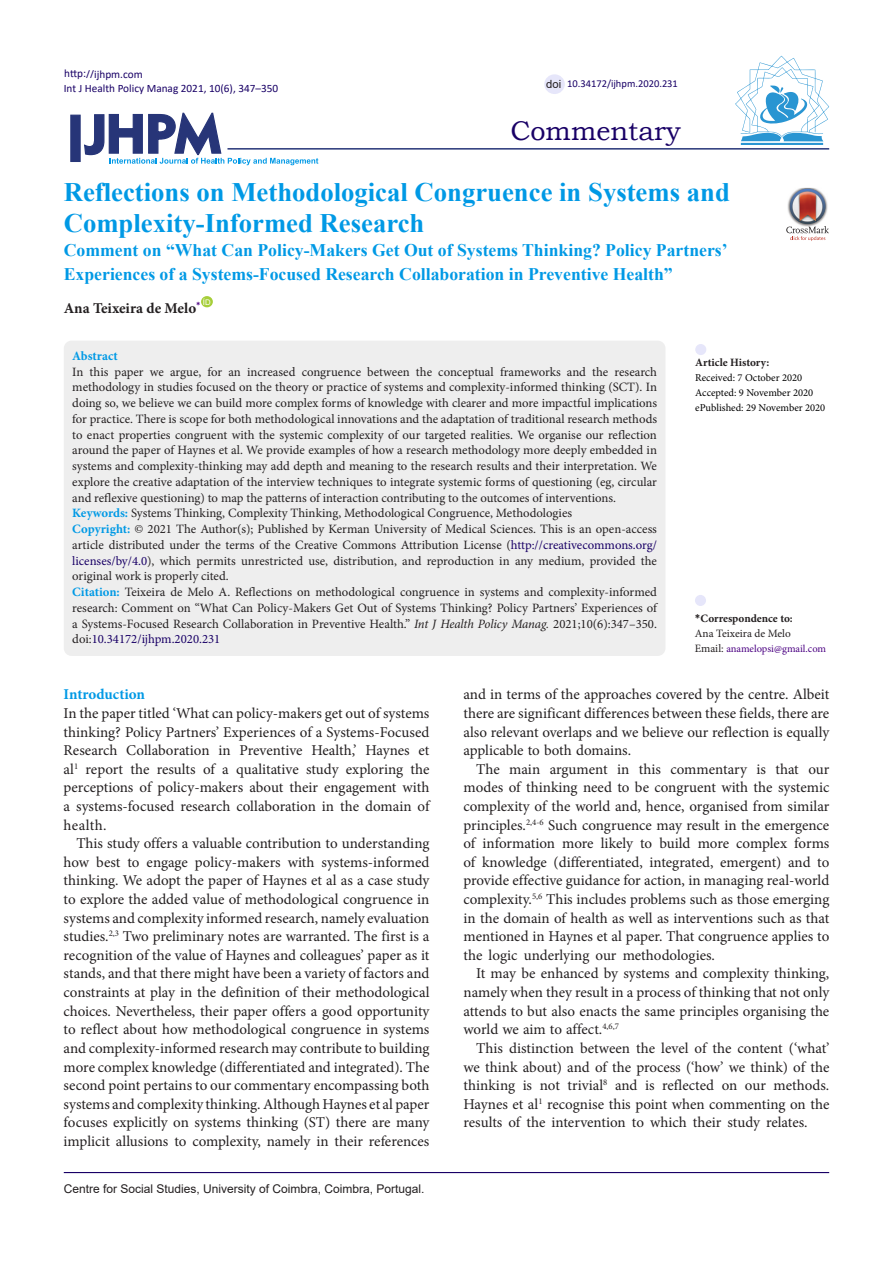
<style>
.page{position:relative;width:893px;height:1263px;background:#fff}
.page>*{position:absolute;margin:0;border:0;box-sizing:border-box;transform-origin:0 0}
.t1{font:27px "Bookman Old Style";color:#190066}
.Default{font:700 26.7px/31.5px "Times New Roman";color:#0099e5}
.Default-2{font:700 17.7px/24px "Times New Roman";color:#0099e5}
.t2{font:15px/18.6px "Minion Pro";color:#231f20;text-align:justify}
.Default-3{font:700 15px "Minion Pro";letter-spacing:-.005em;color:#231f20}
.t3{font:700 15px "Minion Pro";letter-spacing:-.005em;color:#0099e5}
.t4{font:12.75px/15.8px "Minion Pro";color:#231f20;text-align:justify}
.Default-4{font:700 12.75px "Minion Pro";color:#0099e5}
.t5{font:12px "Arial";color:#231f20}
.t6{font:11.25px "Calibri";color:#190066}
.t7{font:700 11.25px "Minion Pro";color:#231f20}
.t8{font:11.25px "Minion Pro";color:#231f20}
.t9{font:11.25px "Arial";color:#231f20}
.t10{font:10.5px "Minion Pro";color:#000}
.t11{font:10.5px "Minion Pro";letter-spacing:-.005em;color:#4b0082}
.t12{font:10.5px "Calibri";color:#190066}
.t13{font:7.8px "Arial";color:#fff}
.s1{font-weight:700;color:#0099e5}
.s2{color:#190066}
.s3{font-style:italic}
.s4{font-family:"Calibri"}
.s5{font-size:11.25px;color:#231f20}
</style>
<div class="page">
<svg style="left:84px;top:112px;width:234px;height:53px"></svg>
<div style="left:70px;top:115px;width:11px;height:47px;background:#273578;border:1px solid #273578"></div>
<div style="left:201px;top:296px;width:12px;height:11px;background:#a6ce39;border-radius:50%"></div>
<hr style="left:227px;top:148px;width:602px;height:2px;background:#273578">
<div style="left:64px;top:341px;width:601px;height:315px;background:#eee;border-radius:8px"></div>
<div style="left:695px;top:595px;width:11px;height:11px;background:#e6e6fa;border-radius:50%"></div>
<div style="left:695px;top:344px;width:11px;height:11px;background:#e6e6fa;border-radius:50%"></div>
<hr style="left:64px;top:1172px;width:765px;height:1px;background:#190066">
<hr style="left:741px;top:143px;width:82px;height:2px;background:#2995d2">
<svg style="left:735px;top:56px;width:94px;height:85px"></svg>
<div style="left:544px;top:74px;width:21px;height:20px;background:#e6e6fa;border-radius:50%"></div>
<img style="left:798px;top:188px;width:18px;height:1px">
<svg style="left:786px;top:189px;width:43px;height:52px"></svg>
<p class="t6" style="left:64px;top:66px;width:80px">http://ijhpm.com</p>
<p class="t6" style="left:64px;top:81px;width:216px">Int J Health Policy Manag 2021, 10(6), 347–350</p>
<p class="t9" style="left:546px;top:76px;width:17px">doi</p>
<p class="t12" style="left:567px;top:76px;width:112px">10.34172/ijhpm.2020.231</p>
<p class="t1" style="left:510px;top:113px;width:172px">Commentary</p>
<p class="Default" style="left:64px;top:175px;width:668px">Reflections on Methodological Congruence in Systems and<br>Complexity-Informed Research</p>
<p class="Default-2" style="left:64px;top:238px;width:665px">Comment on “What Can Policy-Makers Get Out of Systems Thinking? Policy Partners’<br>Experiences of a Systems-Focused Research Collaboration in Preventive Health”</p>
<p class="Default-3" style="left:64px;top:297px;width:138px">Ana Teixeira de Melo<sup>*</sup></p>
<p class="t13" style="left:203px;top:297px;width:9px">ID</p>
<p class="Default-4" style="left:72px;top:347px;width:47px">Abstract</p>
<p class="t4" style="left:72px;top:364px;width:586px">In this paper we argue, for an increased congruence between the conceptual frameworks and the research methodology in studies focused on the theory or practice of systems and complexity-informed thinking (SCT). In doing so, we believe we can build more complex forms of knowledge with clearer and more impactful implications for practice. There is scope for both methodological innovations and the adaptation of traditional research methods to enact properties congruent with the systemic complexity of our targeted realities. We organise our reflection around the paper of Haynes et al. We provide examples of how a research methodology more deeply embedded in systems and complexity-thinking may add depth and meaning to the research results and their interpretation. We explore the creative adaptation of the interview techniques to integrate systemic forms of questioning (eg, circular and reflexive questioning) to map the patterns of interaction contributing to the outcomes of interventions.</p>
<p class="t4" style="left:72px;top:505px;width:501px"><span class="s1">Keywords:</span> Systems Thinking, Complexity Thinking, Methodological Congruence, Methodologies</p>
<p class="t4" style="left:72px;top:521px;width:586px"><span class="s1">Copyright:</span> © 2021 The Author(s); Published by Kerman University of Medical Sciences. This is an open-access article distributed under the terms of the Creative Commons Attribution License (<span class="s2">http://creativecommons.org/ licenses/by/4.0</span>), which permits unrestricted use, distribution, and reproduction in any medium, provided the original work is properly cited.</p>
<p class="t4" style="left:72px;top:584px;width:586px"><span class="s1">Citation:</span> Teixeira de Melo A. Reflections on methodological congruence in systems and complexity-informed research: Comment on “What Can Policy-Makers Get Out of Systems Thinking? Policy Partners’ Experiences of a Systems-Focused Research Collaboration in Preventive Health.” <span class="s3">Int J Health Policy Manag.</span> 2021;10(6):347–350. doi:<span class="s2">10.34172/ijhpm.2020.231</span></p>
<p class="t7" style="left:695px;top:354px;width:76px">Article History:</p>
<p class="t10" style="left:695px;top:370px;width:108px">Received: 7 October 2020</p>
<p class="t10" style="left:695px;top:385px;width:119px">Accepted: 9 November 2020</p>
<p class="t10" style="left:695px;top:400px;width:132px">ePublished: 29 November 2020</p>
<p class="t7" style="left:695px;top:611px;width:99px"><span class="s4">*</span>Correspondence to:</p>
<p class="t8" style="left:695px;top:626px;width:97px">Ana Teixeira de Melo</p>
<p class="t11" style="left:695px;top:642px;width:133px"><span class="s5">Email:</span> anamelopsi@gmail.com</p>
<p class="t3" style="left:64px;top:684px;width:83px">Introduction</p>
<p class="t2" style="left:64px;top:704px;width:367px">In the paper titled ‘What can policy-makers get out of systems thinking? Policy Partners’ Experiences of a Systems-Focused Research Collaboration in Preventive Health,’ Haynes et al<sup>1</sup> report the results of a qualitative study exploring the perceptions of policy-makers about their engagement with a systems-focused research collaboration in the domain of health.</p>
<p class="t2" style="left:64px;top:834px;width:367px;text-indent:13px">This study offers a valuable contribution to understanding how best to engage policy-makers with systems-informed thinking. We adopt the paper of Haynes et al as a case study to explore the added value of methodological congruence in systems and complexity informed research, namely evaluation studies.<sup>2,3</sup> Two preliminary notes are warranted. The first is a recognition of the value of Haynes and colleagues’ paper as it stands, and that there might have been a variety of factors and constraints at play in the definition of their methodological choices. Nevertheless, their paper offers a good opportunity to reflect about how methodological congruence in systems and complexity-informed research may contribute to building more complex knowledge (differentiated and integrated). The second point pertains to our commentary encompassing both systems and complexity thinking. Although Haynes et al paper focuses explicitly on systems thinking (ST) there are many implicit allusions to complexity, namely in their references</p>
<p class="t5" style="left:64px;top:1180px;width:362px">Centre for Social Studies, University of Coimbra, Coimbra, Portugal.</p>
<p class="t2" style="left:463px;top:685px;width:367px">and in terms of the approaches covered by the centre. Albeit there are significant differences between these fields, there are also relevant overlaps and we believe our reflection is equally applicable to both domains.</p>
<p class="t2" style="left:463px;top:760px;width:367px;text-indent:13px">The main argument in this commentary is that our modes of thinking need to be congruent with the systemic complexity of the world and, hence, organised from similar principles.<sup>2,4-6</sup> Such congruence may result in the emergence of information more likely to build more complex forms of knowledge (differentiated, integrated, emergent) and to provide effective guidance for action, in managing real-world complexity.<sup>5,6</sup> This includes problems such as those emerging in the domain of health as well as interventions such as that mentioned in Haynes et al paper. That congruence applies to the logic underlying our methodologies.</p>
<p class="t2" style="left:463px;top:964px;width:367px;text-indent:13px">It may be enhanced by systems and complexity thinking, namely when they result in a process of thinking that not only attends to but also enacts the same principles organising the world we aim to affect.<sup>4,6,7</sup></p>
<p class="t2" style="left:463px;top:1039px;width:367px;text-indent:13px">This distinction between the level of the content (‘what’ we think about) and of the process (‘how’ we think) of the thinking is not trivial<sup>8</sup> and is reflected on our methods.<br>Haynes et al<sup>1</sup> recognise this point when commenting on the results of the intervention to which their study relates.</p>
</div>
